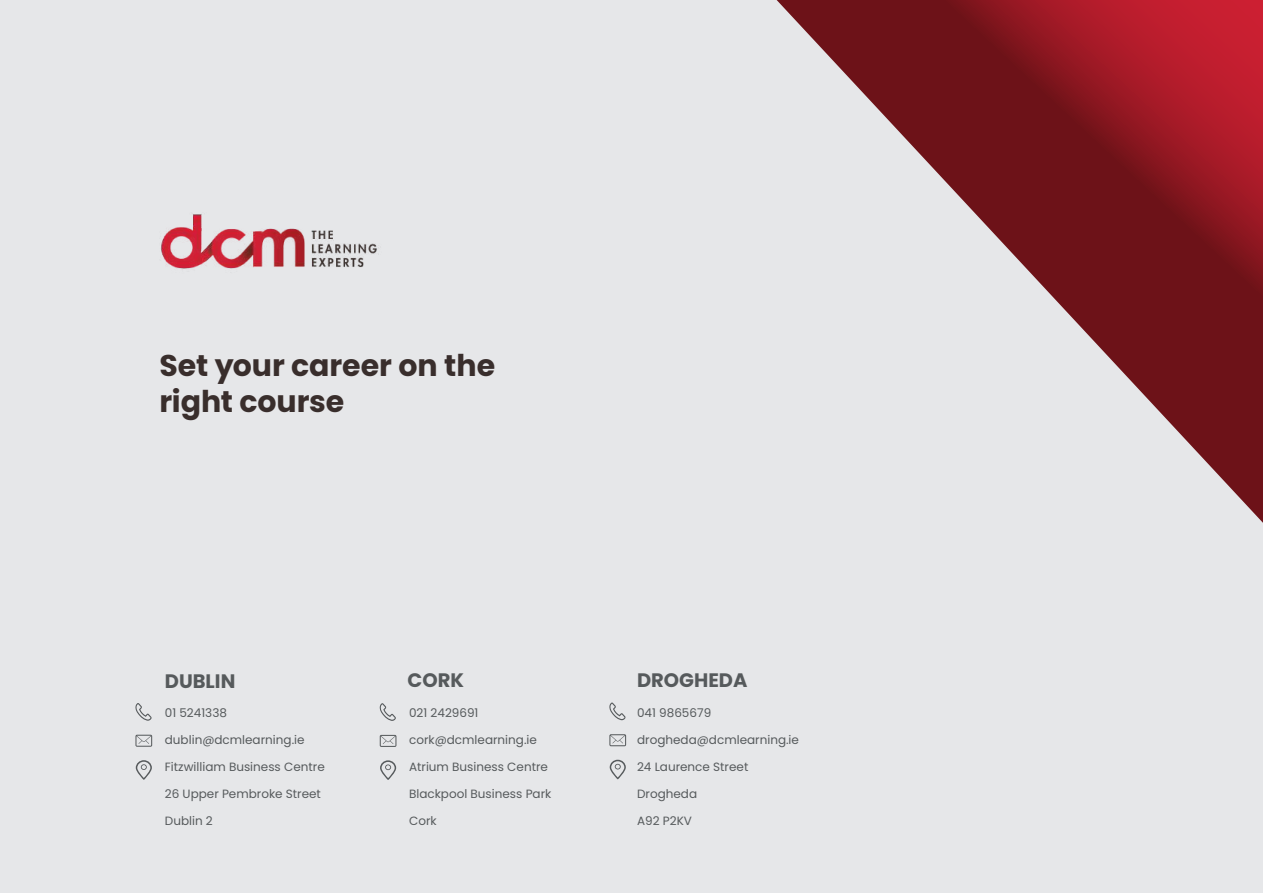
<style>
.page{position:relative;width:1263px;height:893px;background:#e6e7e9}
.page>*{position:absolute;margin:0;border:0;box-sizing:border-box;transform-origin:0 0}
.t1{font:700 30px/36px "Poppins";letter-spacing:-.005em;color:#392e2c}
.t2{font:700 19.5px "Poppins";color:#565a5c}
.t3{font:12px "Poppins";color:#565a5c}
</style>
<div class="page">
<svg style="left:777px;top:0;width:486px;height:523px"></svg>
<svg style="left:135px;top:703px;width:17px;height:18px"></svg>
<svg style="left:135px;top:735px;width:17px;height:12px"></svg>
<svg style="left:136px;top:760px;width:16px;height:20px"></svg>
<svg style="left:379px;top:703px;width:17px;height:18px"></svg>
<svg style="left:380px;top:735px;width:16px;height:12px"></svg>
<svg style="left:380px;top:760px;width:16px;height:20px"></svg>
<svg style="left:609px;top:702px;width:17px;height:18px"></svg>
<svg style="left:609px;top:734px;width:17px;height:12px"></svg>
<svg style="left:610px;top:760px;width:16px;height:19px"></svg>
<img style="left:161px;top:214px;width:218px;height:55px">
<h1 class="t1" style="left:160px;top:348px;width:337px">Set your career on the right course</h1>
<h2 class="t2" style="left:165px;top:670px;width:72px">DUBLIN</h2>
<h2 class="t2" style="left:637px;top:669px;width:112px">DROGHEDA</h2>
<p class="t3" style="left:637px;top:706px;width:76px">041 9865679</p>
<p class="t3" style="left:637px;top:733px;width:163px">drogheda@dcmlearning.ie</p>
<p class="t3" style="left:637px;top:760px;width:113px">24 Laurence Street</p>
<p class="t3" style="left:637px;top:787px;width:62px">Drogheda</p>
<p class="t3" style="left:637px;top:814px;width:56px">A92 P2KV</p>
<h2 class="t2" style="left:408px;top:669px;width:58px">CORK</h2>
<p class="t3" style="left:409px;top:706px;width:71px">021 2429691</p>
<p class="t3" style="left:409px;top:733px;width:129px">cork@dcmlearning.ie</p>
<p class="t3" style="left:409px;top:760px;width:140px">Atrium Business Centre</p>
<p class="t3" style="left:409px;top:787px;width:144px">Blackpool Business Park</p>
<p class="t3" style="left:409px;top:814px;width:29px">Cork</p>
<p class="t3" style="left:165px;top:705px;width:64px">01 5241338</p>
<p class="t3" style="left:165px;top:732px;width:141px">dublin@dcmlearning.ie</p>
<p class="t3" style="left:165px;top:759px;width:161px">Fitzwilliam Business Centre</p>
<p class="t3" style="left:165px;top:786px;width:158px">26 Upper Pembroke Street</p>
<p class="t3" style="left:165px;top:813px;width:49px">Dublin 2</p>
</div>
